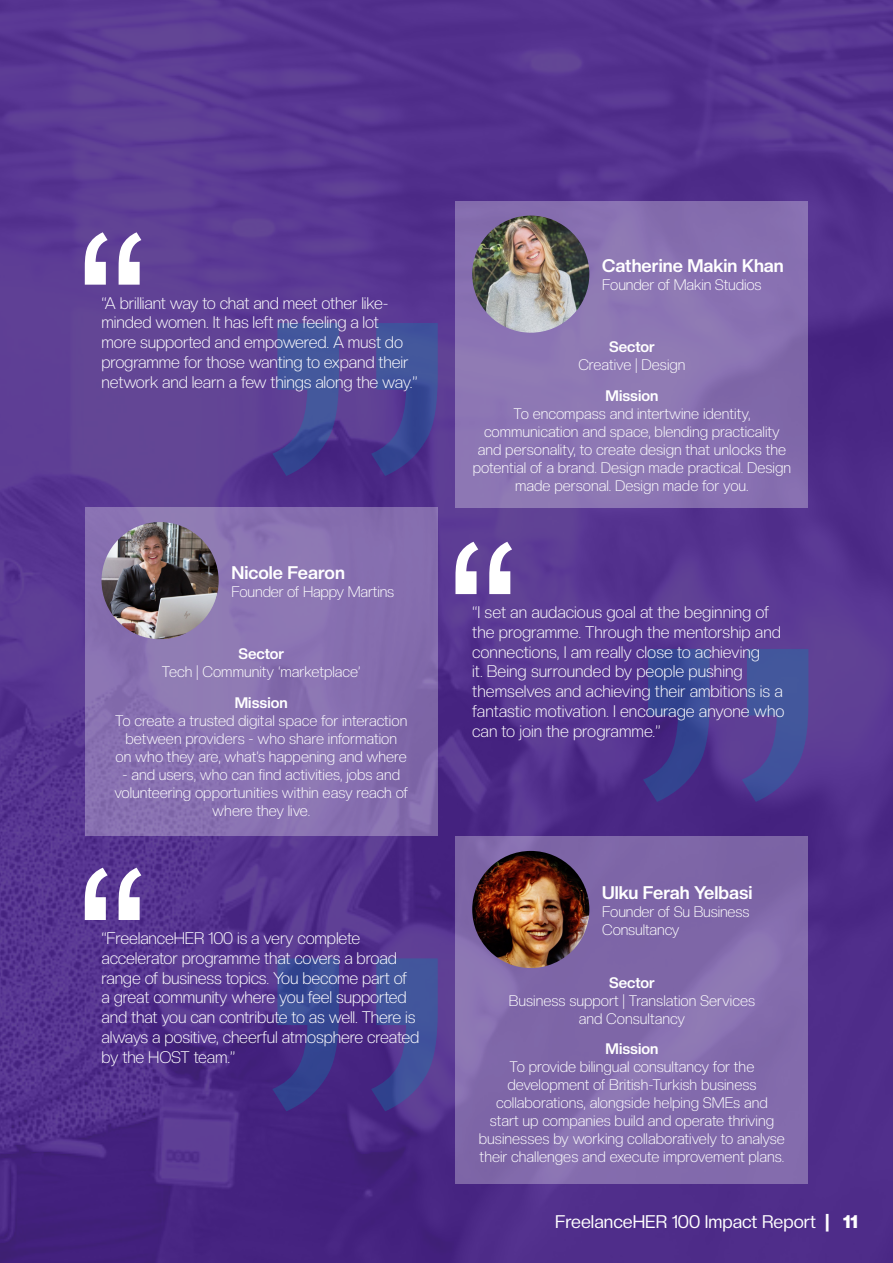
<style>
.page{position:relative;width:893px;height:1263px;background:#fff}
.page>*{position:absolute;margin:0;border:0;box-sizing:border-box;transform-origin:0 0}
.t1{font:700 18px "Creato Display";color:#fff}
.t2{font:18px "Creato Display";color:#fff}
.t3{font:300 16.5px/19.8px "Creato Display";letter-spacing:-.01em;color:#fff}
.t4{font:300 15px/18px "Creato Display";color:#fff;text-align:center}
.t5{font:700 15px "Creato Display";color:#fff}
.s1{font-weight:900}
</style>
<div class="page">
<img style="left:0;top:0;width:893px;height:1263px">
<svg style="left:643px;top:649px;width:165px;height:153px;background:#464192"></svg>
<svg style="left:455px;top:542px;width:57px;height:52px"></svg>
<svg style="left:272px;top:323px;width:166px;height:153px;background:#4a4594"></svg>
<svg style="left:85px;top:232px;width:56px;height:53px"></svg>
<svg style="left:272px;top:958px;width:166px;height:153px;background:#423d8f"></svg>
<svg style="left:85px;top:868px;width:56px;height:52px"></svg>
<div style="left:85px;top:507px;width:353px;height:329px;background:#8870b1"></div>
<img style="left:102px;top:522px;width:117px;height:117px;border-radius:59px">
<div style="left:455px;top:201px;width:353px;height:306px;background:#8b74b4"></div>
<svg style="left:455px;top:836px;width:353px;height:347px;background:#816aaa"></svg>
<img style="left:472px;top:216px;width:117px;height:117px;border-radius:59px">
<img style="left:472px;top:851px;width:117px;height:117px;border-radius:59px">
<p class="t3" style="left:102px;top:293px;width:318px">“A brilliant way to chat and meet other like&shy;minded women. It has left me feeling a lot more supported and empowered. A must do programme for those wanting to expand their network and learn a few things along the way.”</p>
<p class="t1" style="left:232px;top:562px;width:115px">Nicole Fearon</p>
<p class="t4" style="left:232px;top:582px;width:164px">Founder of Happy Martins</p>
<p class="t5" style="left:238px;top:645px;width:47px">Sector</p>
<p class="t4" style="left:162px;top:662px;width:200px">Tech | Community ‘marketplace’</p>
<p class="t5" style="left:235px;top:693px;width:54px">Mission</p>
<p class="t4" style="left:115px;top:711px;width:294px">To create a trusted digital space for interaction between providers - who share information<br>on who they are, what’s happening and where</p>
<p class="t4" style="left:114px;top:765px;width:295px">- and users, who can find activities, jobs and volunteering opportunities within easy reach of where they live.</p>
<p class="t3" style="left:102px;top:928px;width:319px">“FreelanceHER 100 is a very complete accelerator programme that covers a broad range of business topics. You become part of a great community where you feel supported and that you can contribute to as well. There is always a positive, cheerful atmosphere created by the HOST team.”</p>
<p class="t1" style="left:602px;top:255px;width:183px">Catherine Makin Khan</p>
<p class="t4" style="left:602px;top:276px;width:161px">Founder of Makin Studios</p>
<p class="t5" style="left:609px;top:338px;width:47px">Sector</p>
<p class="t4" style="left:578px;top:356px;width:109px">Creative | Design</p>
<p class="t5" style="left:606px;top:387px;width:54px">Mission</p>
<p class="t4" style="left:473px;top:404px;width:320px">To encompass and intertwine identity, communication and space, blending practicality and personality, to create design that unlocks the potential of a brand. Design made practical. Design made personal. Design made for you.</p>
<p class="t3" style="left:472px;top:602px;width:314px">“I set an audacious goal at the beginning of the programme. Through the mentorship and connections, I am really close to achieving<br>it. Being surrounded by people pushing themselves and achieving their ambitions is a fantastic motivation. I encourage anyone who can to join the programme.”</p>
<p class="t1" style="left:602px;top:882px;width:152px">Ulku Ferah Yelbasi</p>
<p class="t4" style="left:602px;top:902px;width:149px;text-align:left">Founder of Su Business<br>Consultancy</p>
<p class="t5" style="left:609px;top:973px;width:47px">Sector</p>
<p class="t4" style="left:509px;top:991px;width:248px">Business support | Translation Services and Consultancy</p>
<p class="t5" style="left:606px;top:1040px;width:54px">Mission</p>
<p class="t4" style="left:479px;top:1058px;width:308px">To provide bilingual consultancy for the development of British-Turkish business collaborations, alongside helping SMEs and<br>start up companies build and operate thriving businesses by working collaboratively to analyse their challenges and execute improvement plans.</p>
<p class="t2" style="left:555px;top:1211px;width:304px">FreelanceHER 100 Impact Report <span class="s1">| 11</span></p>
</div>
